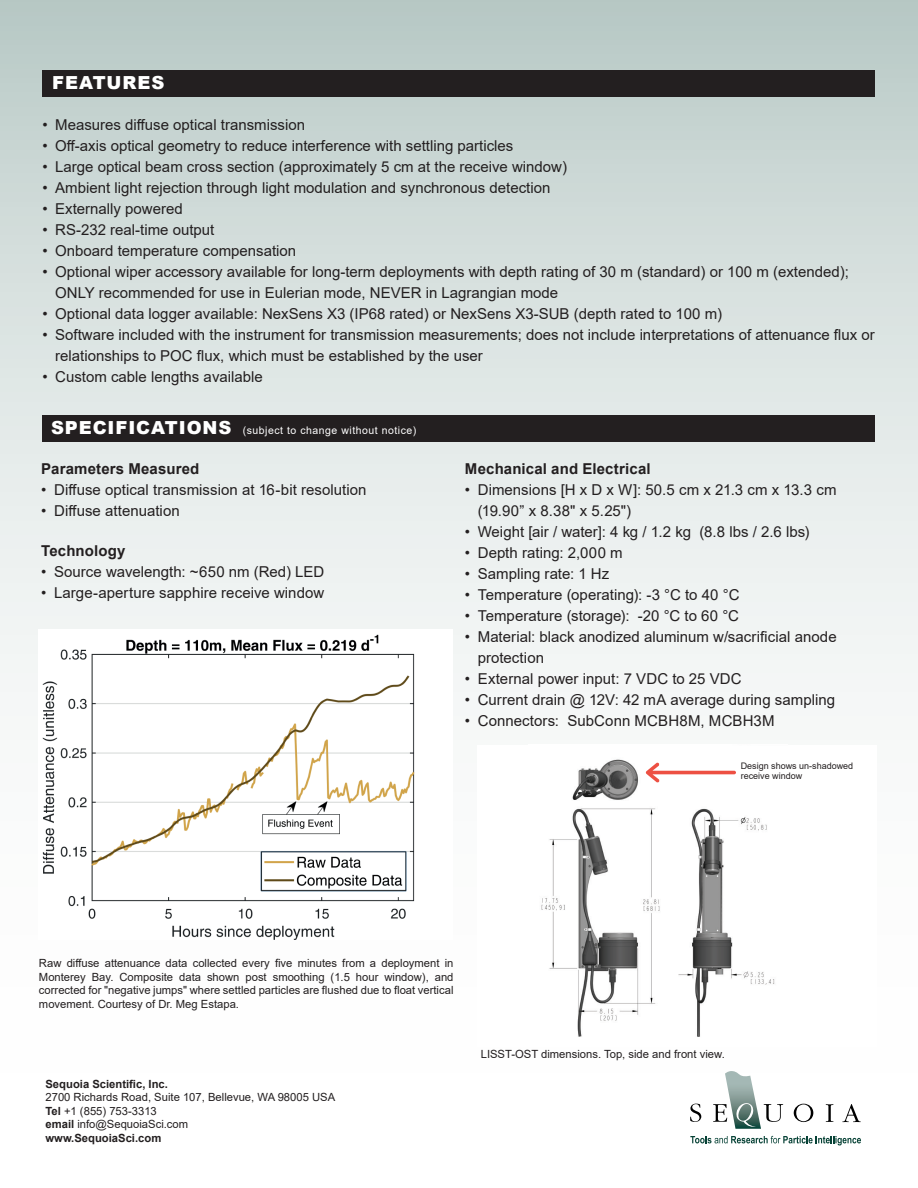
<style>
.page{position:relative;width:918px;height:1188px;background:#fff}
.page>*{position:absolute;margin:0;border:0;box-sizing:border-box;transform-origin:0 0}
.t1{font:900 18px "Arial";letter-spacing:.05em;color:#fff}
.t2{font:15px/21px "Arial";color:#231f20}
.t3{font:700 15px "Arial";letter-spacing:.01em;color:#231f20}
.t4{font:11.25px/13.5px "Arial";color:#231f20}
.t5{font:700 11.25px "Arial";color:#231f20}
.t6{font:10.5px "Arial";letter-spacing:.05em;color:#fff}
.t7{font:9px/10.8px "Arial";color:#231f20}
.s1{font-weight:900;font-size:18px}
.s2{font-weight:700}
</style>
<div class="page">
<div style="left:0;top:0;width:918px;height:1188px;background:linear-gradient(to bottom,#c3d1ce,#fff)"></div>
<div style="left:43px;top:70px;width:832px;height:26px;background:#231f20"></div>
<div style="left:43px;top:415px;width:832px;height:27px;background:#231f20"></div>
<div style="left:478px;top:745px;width:399px;height:301px;background:#fff"></div>
<img style="left:541px;top:759px;width:234px;height:278px">
<svg style="left:725px;top:1071px;width:25px;height:6px"></svg>
<svg style="left:690px;top:1104px;width:11px;height:18px"></svg>
<svg style="left:713px;top:1104px;width:14px;height:18px"></svg>
<svg style="left:764px;top:1104px;width:19px;height:18px"></svg>
<svg style="left:794px;top:1104px;width:19px;height:18px"></svg>
<svg style="left:826px;top:1104px;width:7px;height:18px"></svg>
<svg style="left:842px;top:1104px;width:19px;height:18px"></svg>
<svg style="left:736px;top:1103px;width:20px;height:25px"></svg>
<svg style="left:690px;top:1136px;width:171px;height:9px"></svg>
<img style="left:39px;top:629px;width:413px;height:311px">
<svg style="left:646px;top:763px;width:90px;height:19px"></svg>
<p class="t1" style="left:52px;top:69px;width:114px">FEATURES</p>
<p class="t2" style="left:43px;top:114px;width:264px">• Measures diffuse optical transmission</p>
<p class="t2" style="left:43px;top:135px;width:472px">• Off-axis optical geometry to reduce interference with settling particles</p>
<p class="t2" style="left:43px;top:156px;width:526px">• Large optical beam cross section (approximately 5 cm at the receive window)</p>
<p class="t2" style="left:43px;top:177px;width:509px">• Ambient light rejection through light modulation and synchronous detection</p>
<p class="t2" style="left:43px;top:198px;width:142px">• Externally powered</p>
<p class="t2" style="left:43px;top:219px;width:173px">• RS-232 real-time output</p>
<p class="t2" style="left:43px;top:240px;width:255px">• Onboard temperature compensation</p>
<p class="t2" style="left:55px;top:261px;width:795px;text-indent:-13px">• Optional wiper accessory available for long-term deployments with depth rating of 30 m (standard) or 100 m (extended);<br>ONLY recommended for use in Eulerian mode, NEVER in Lagrangian mode</p>
<p class="t2" style="left:43px;top:303px;width:681px">• Optional data logger available: NexSens X3 (IP68 rated) or NexSens X3-SUB (depth rated to 100 m)</p>
<p class="t2" style="left:55px;top:324px;width:821px;text-indent:-13px">• Software included with the instrument for transmission measurements; does not include interpretations of attenuance flux or relationships to POC flux, which must be established by the user</p>
<p class="t2" style="left:43px;top:366px;width:222px">• Custom cable lengths available</p>
<p class="t6" style="left:51px;top:423px;width:367px"><span class="s1">SPECIFICATIONS</span> (subject to change without notice)</p>
<p class="t3" style="left:41px;top:458px;width:160px">Parameters Measured</p>
<p class="t2" style="left:41px;top:479px;width:327px">• Diffuse optical transmission at 16-bit resolution</p>
<p class="t2" style="left:41px;top:500px;width:140px">• Diffuse attenuation</p>
<p class="t3" style="left:41px;top:540px;width:86px">Technology</p>
<p class="t2" style="left:41px;top:561px;width:284px">• Source wavelength: ~650 nm (Red) LED</p>
<p class="t2" style="left:41px;top:582px;width:284px">• Large-aperture sapphire receive window</p>
<p class="t3" style="left:465px;top:458px;width:187px">Mechanical and Electrical</p>
<p class="t2" style="left:478px;top:479px;width:360px;text-indent:-13px">• Dimensions [H x D x W]: 50.5 cm x 21.3 cm x 13.3 cm (19.90” x 8.38" x 5.25")</p>
<p class="t2" style="left:465px;top:521px;width:346px">• Weight [air / water]: 4 kg / 1.2 kg (8.8 lbs / 2.6 lbs)</p>
<p class="t2" style="left:465px;top:542px;width:159px">• Depth rating: 2,000 m</p>
<p class="t2" style="left:465px;top:563px;width:146px">• Sampling rate: 1 Hz</p>
<p class="t2" style="left:465px;top:584px;width:276px">• Temperature (operating): -3 °C to 40 °C</p>
<p class="t2" style="left:465px;top:605px;width:276px">• Temperature (storage): -20 °C to 60 °C</p>
<p class="t2" style="left:478px;top:626px;width:360px;text-indent:-13px">• Material: black anodized aluminum w/sacrificial anode protection</p>
<p class="t2" style="left:465px;top:668px;width:278px">• External power input: 7 VDC to 25 VDC</p>
<p class="t2" style="left:465px;top:689px;width:372px">• Current drain @ 12V: 42 mA average during sampling</p>
<p class="t2" style="left:465px;top:710px;width:311px">• Connectors: SubConn MCBH8M, MCBH3M</p>
<p class="t7" style="left:741px;top:760px;width:114px">Design shows un-shadowed receive window</p>
<p class="t4" style="left:39px;top:957px;width:416px;text-align:justify">Raw diffuse attenuance data collected every five minutes from a deployment in Monterey Bay. Composite data shown post smoothing (1.5 hour window), and corrected for "negative jumps" where settled particles are flushed due to float vertical movement. Courtesy of Dr. Meg Estapa.</p>
<p class="t5" style="left:45px;top:1076px;width:124px">Sequoia Scientific, Inc.</p>
<p class="t4" style="left:45px;top:1090px;width:291px">2700 Richards Road, Suite 107, Bellevue, WA 98005 USA<br><span class="s2">Tel</span> +1 (855) 753-3313<br><span class="s2">email</span> info@SequoiaSci.com<br><span class="s2">www.SequoiaSci.com</span></p>
<p class="t4" style="left:481px;top:1047px;width:246px">LISST-OST dimensions. Top, side and front view.</p>
</div>
